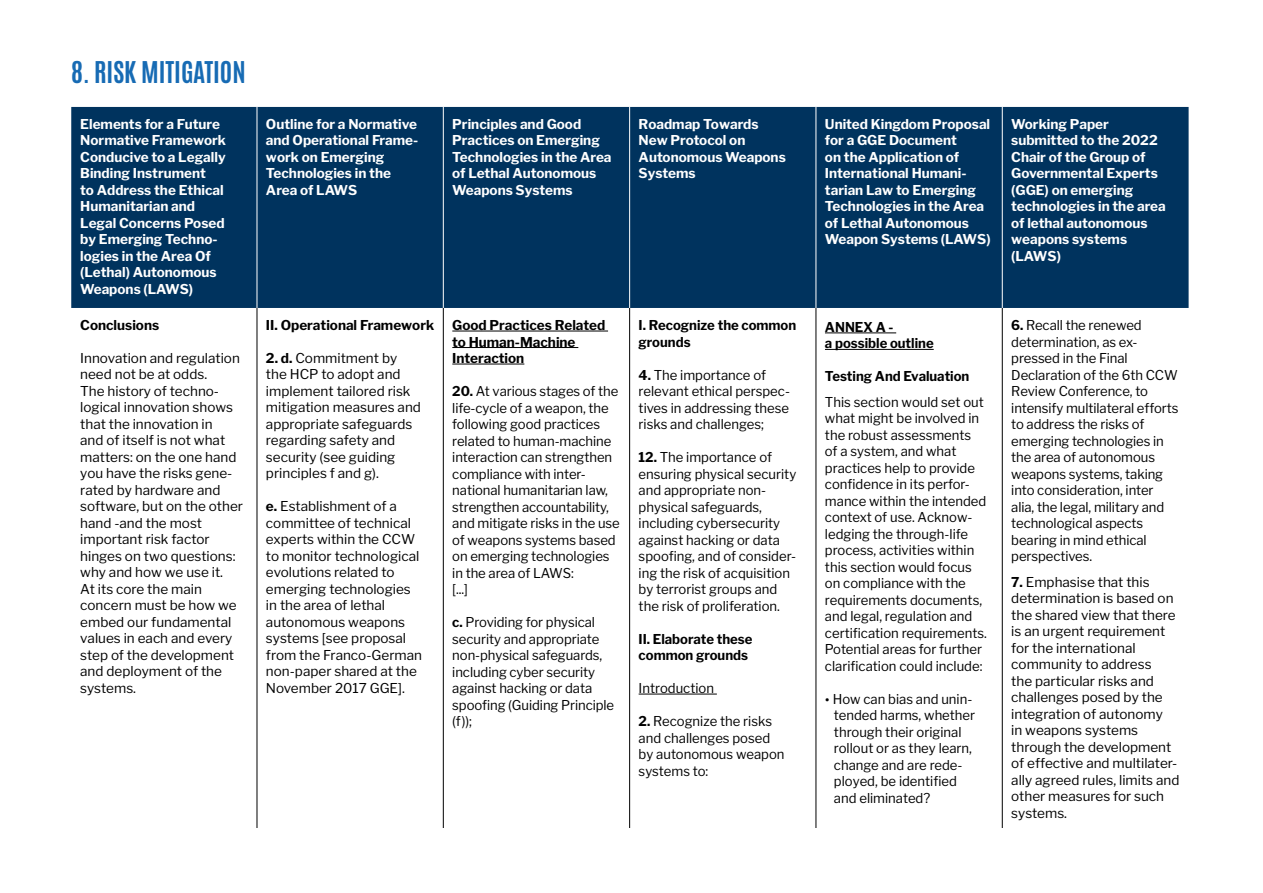
<style>
.page{position:relative;width:1263px;height:893px;background:#fff}
.page>*{position:absolute;margin:0;border:0;box-sizing:border-box;transform-origin:0 0}
.t1{font:700 25.5px "Antonio";color:#176bb4}
.t2{font:13.5px/16.5px "Libre Franklin";color:#000}
.t3{font:700 13.5px/16.5px "Libre Franklin";color:#fff}
.t4{font:700 13.5px/16.5px "Libre Franklin";color:#000}
.s1{font-weight:700}
.s2{font-size:16.5px}
</style>
<div class="page">
<div style="left:71px;top:107px;width:1117px;height:201px;background:#00335e"></div>
<hr style="left:257px;top:308px;width:1px;height:585px;background:#000">
<hr style="left:443px;top:308px;width:1px;height:585px;background:#000">
<hr style="left:629px;top:308px;width:1px;height:585px;background:#000">
<hr style="left:816px;top:308px;width:1px;height:585px;background:#000">
<hr style="left:1002px;top:308px;width:1px;height:585px;background:#000">
<hr style="left:257px;top:107px;width:1px;height:201px;background:#fff">
<hr style="left:443px;top:107px;width:1px;height:201px;background:#fff">
<hr style="left:629px;top:107px;width:1px;height:201px;background:#fff">
<hr style="left:815px;top:107px;width:1px;height:201px;background:#fff">
<hr style="left:1002px;top:107px;width:1px;height:201px;background:#fff">
<hr style="left:452px;top:331px;width:156px;height:1px;background:#000">
<hr style="left:452px;top:347px;width:126px;height:1px;background:#000">
<hr style="left:452px;top:364px;width:72px;height:1px;background:#000">
<hr style="left:639px;top:694px;width:78px;height:1px;background:#000">
<hr style="left:825px;top:333px;width:71px;height:1px;background:#000">
<hr style="left:825px;top:349px;width:109px;height:1px;background:#000">
<div style="left:0;top:828px;width:1263px;height:65px;background:#fff"></div>
<h1 class="t1" style="left:71px;top:54px;width:176px">8. RISK MITIGATION</h1>
<p class="t3" style="left:80px;top:116px;width:147px">Elements for a Future<br>Normative Framework<br>Conducive to a Legally<br>Binding Instrument<br>to Address the Ethical<br>Humanitarian and<br>Legal Concerns Posed by Emerging Techno&shy;logies in the Area Of (Lethal) Autonomous<br>Weapons (LAWS)</p>
<p class="t3" style="left:266px;top:116px;width:154px">Outline for a Normative and Operational Frame&shy;work on Emerging<br>Technologies in the<br>Area of LAWS</p>
<p class="t3" style="left:452px;top:116px;width:161px">Principles and Good<br>Practices on Emerging<br>Technologies in the Area of Lethal Autonomous<br>Weapons Systems</p>
<p class="t3" style="left:639px;top:116px;width:149px">Roadmap Towards<br>New Protocol on<br>Autonomous Weapons<br>Systems</p>
<p class="t3" style="left:825px;top:116px;width:167px">United Kingdom Proposal for a GGE Document<br>on the Application of<br>International Humani&shy;tarian Law to Emerging<br>Technologies in the Area of Lethal Autonomous<br>Weapon Systems (LAWS)</p>
<p class="t3" style="left:1011px;top:116px;width:156px">Working Paper submitted to the 2022<br>Chair of the Group of<br>Governmental Experts (GGE) on emerging technologies in the area of lethal autonomous weapons systems (LAWS)</p>
<p class="t4" style="left:80px;top:317px;width:80px">Conclusions</p>
<p class="t2" style="left:80px;top:350px;width:164px">Innovation and regulation need not be at odds.<br>The history of techno&shy;logical innovation shows that the innovation in<br>and of itself is not what matters: on the one hand you have the risks gene&shy;rated by hardware and software, but on the other hand -and the most important risk factor hinges on two questions: why and how we use it.<br>At its core the main concern must be how we embed our fundamental values in each and every step of the development and deployment of the systems.</p>
<p class="t4" style="left:266px;top:317px;width:170px">II. Operational Framework</p>
<p class="t2" style="left:266px;top:350px;width:156px"><span class="s1">2. d.</span> Commitment by the HCP to adopt and implement tailored risk mitigation measures and appropriate safeguards regarding safety and security (see guiding principles f and g).</p>
<p class="t2" style="left:266px;top:498px;width:158px"><span class="s1">e.</span> Establishment of a committee of technical experts within the CCW to monitor technological evolutions related to emerging technologies in the area of lethal autonomous weapons systems [see proposal from the Franco-German non-paper shared at the<br>November 2017 GGE].</p>
<p class="t4" style="left:452px;top:317px;width:154px">Good Practices Related to Human-Machine<br>Interaction</p>
<p class="t2" style="left:452px;top:383px;width:169px"><span class="s1">20.</span> At various stages of the life-cycle of a weapon, the following good practices related to human-machine interaction can strengthen compliance with inter&shy;national humanitarian law, strengthen accountability, and mitigate risks in the use of weapons systems based on emerging technologies in the area of LAWS:<br>[...]</p>
<p class="t2" style="left:452px;top:614px;width:163px"><span class="s1">c.</span> Providing for physical security and appropriate non-physical safeguards, including cyber security against hacking or data spoofing (Guiding Principle (f));</p>
<p class="t2" style="left:1011px;top:317px;width:169px"><span class="s1">6.</span> Recall the renewed determination, as ex&shy;pressed in the Final<br>Declaration of the 6th CCW<br>Review Conference, to intensify multilateral efforts to address the risks of emerging technologies in the area of autonomous weapons systems, taking into consideration, inter alia, the legal, military and technological aspects bearing in mind ethical perspectives.</p>
<p class="t2" style="left:1011px;top:573px;width:170px"><span class="s1">7.</span> Emphasise that this determination is based on the shared view that there is an urgent requirement for the international community to address<br>the particular risks and challenges posed by the integration of autonomy<br>in weapons systems through the development of effective and multilater&shy;ally agreed rules, limits and other measures for such systems.</p>
<p class="t4" style="left:639px;top:317px;width:159px">I. Recognize the common grounds</p>
<p class="t2" style="left:639px;top:366px;width:153px"><span class="s1">4.</span> The importance of relevant ethical perspec&shy;tives in addressing these risks and challenges;</p>
<p class="t2" style="left:639px;top:449px;width:159px"><span class="s1">12.</span> The importance of ensuring physical security and appropriate non&shy;physical safeguards, including cybersecurity against hacking or data spoofing, and of consider&shy;ing the risk of acquisition by terrorist groups and the risk of proliferation.</p>
<p class="t4" style="left:639px;top:630px;width:115px">II. Elaborate these common grounds</p>
<p class="t2" style="left:639px;top:680px;width:77px">Introduction</p>
<p class="t2" style="left:639px;top:713px;width:147px"><span class="s1">2.</span> Recognize the risks and challenges posed by autonomous weapon systems to:</p>
<p class="t4" style="left:825px;top:319px;width:110px">ANNEX A -<br>a possible outline</p>
<p class="t4" style="left:825px;top:368px;width:146px">Testing And Evaluation</p>
<p class="t2" style="left:825px;top:394px;width:163px">This section would set out what might be involved in the robust assessments of a system, and what practices help to provide confidence in its perfor&shy;mance within the intended context of use. Acknow&shy;ledging the through-life process, activities within this section would focus on compliance with the requirements documents, and legal, regulation and certification requirements.<br>Potential areas for further clarification could include:</p>
<p class="t2" style="left:834px;top:691px;width:143px;text-indent:-9px"><span class="s2">•</span> How can bias and unin&shy;tended harms, whether through their original rollout or as they learn, change and are rede&shy;ployed, be identified and eliminated?</p>
</div>
